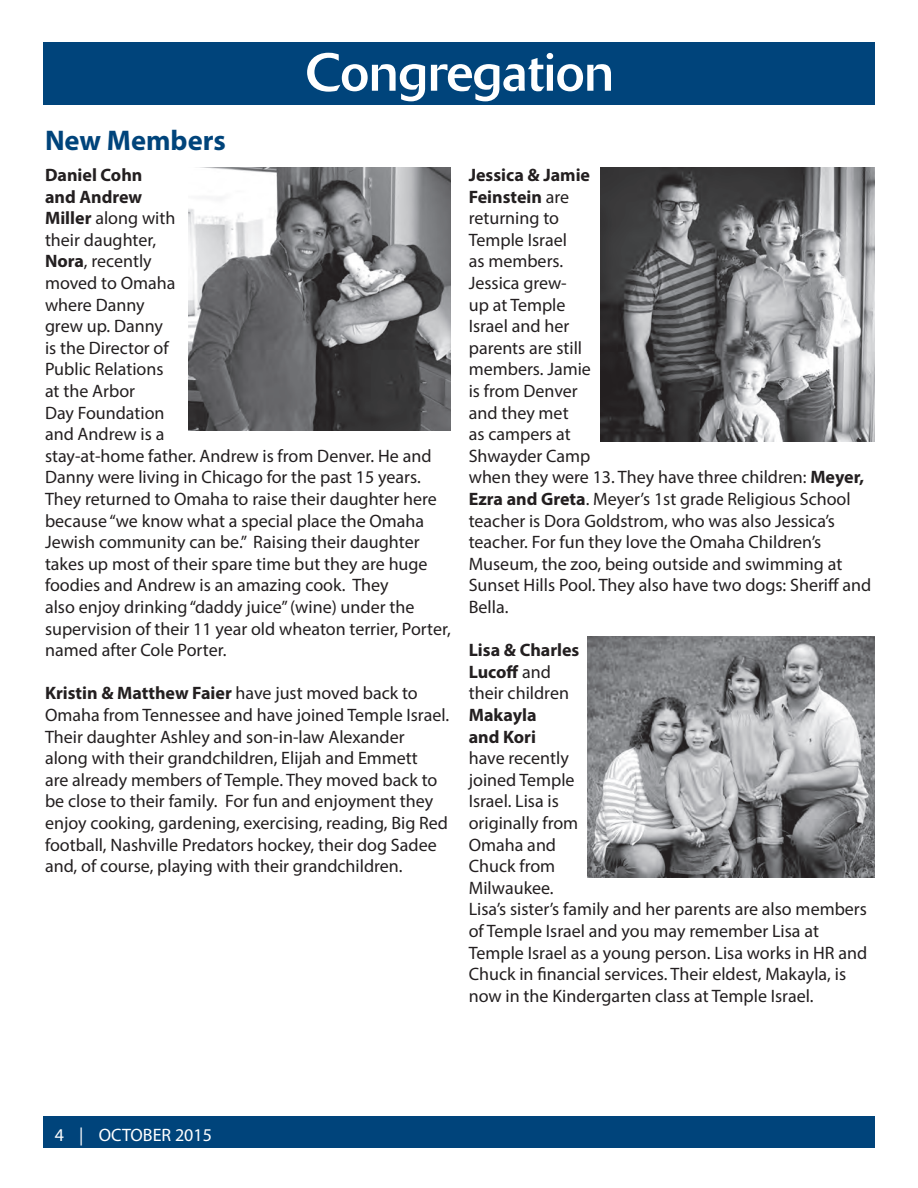
<style>
.page{position:relative;width:918px;height:1188px;background:#fff}
.page>*{position:absolute;margin:0;border:0;box-sizing:border-box;transform-origin:0 0}
.t1{font:52.5px "Delta";color:#fff}
.t2{font:700 28.5px "Myriad Pro";color:#00447b}
.t3{font:18px/21.6px "Myriad Pro";color:#231f20}
.t4{font:700 18px/21.6px "Myriad Pro";color:#231f20}
.t5{font:18px "Myriad Pro";color:#fff}
.s1{font-weight:700}
.s2{font-weight:400}
</style>
<div class="page">
<div style="left:43px;top:42px;width:831px;height:63px;background:#00447b"></div>
<div style="left:43px;top:1117px;width:831px;height:31px;background:#00447b"></div>
<img style="left:587px;top:637px;width:287px;height:240px">
<img style="left:188px;top:168px;width:263px;height:262px">
<img style="left:601px;top:167px;width:273px;height:274px">
<h1 class="t1" style="left:305px;top:42px;width:310px">Congregation</h1>
<h2 class="t2" style="left:45px;top:122px;width:182px">New Members</h2>
<p class="t3" style="left:45px;top:164px;width:407px"><span class="s1">Daniel Cohn<br>and Andrew<br>Miller</span> along with<br>their daughter,<br><span class="s1">Nora</span>, recently<br>moved to Omaha<br>where Danny<br>grew up. Danny<br>is the Director of<br>Public Relations<br>at the Arbor<br>Day Foundation<br>and Andrew is a<br>stay-at-home father. Andrew is from Denver. He and<br>Danny were living in Chicago for the past 15 years.<br>They returned to Omaha to raise their daughter here because “we know what a special place the Omaha<br>Jewish community can be.” Raising their daughter takes up most of their spare time but they are huge foodies and Andrew is an amazing cook. They<br>also enjoy drinking “daddy juice” (wine) under the supervision of their 11 year old wheaton terrier, Porter, named after Cole Porter.</p>
<p class="t3" style="left:45px;top:682px;width:406px"><span class="s1">Kristin &amp; Matthew Faier</span> have just moved back to Omaha from Tennessee and have joined Temple Israel.<br>Their daughter Ashley and son-in-law Alexander along with their grandchildren, Elijah and Emmett<br>are already members of Temple. They moved back to be close to their family. For fun and enjoyment they enjoy cooking, gardening, exercising, reading, Big Red football, Nashville Predators hockey, their dog Sadee and, of course, playing with their grandchildren.</p>
<p class="t3" style="left:469px;top:164px;width:404px"><span class="s1">Jessica &amp; Jamie<br>Feinstein</span> are<br>returning to<br>Temple Israel<br>as members.<br>Jessica grew-<br>up at Temple<br>Israel and her<br>parents are still<br>members. Jamie<br>is from Denver<br>and they met<br>as campers at<br>Shwayder Camp<br>when they were 13. They have three children: <span class="s1">Meyer,<br>Ezra and Greta</span>. Meyer’s 1st grade Religious School teacher is Dora Goldstrom, who was also Jessica’s teacher. For fun they love the Omaha Children’s<br>Museum, the zoo, being outside and swimming at<br>Sunset Hills Pool. They also have two dogs: Sheriff and<br>Bella.</p>
<p class="t4" style="left:469px;top:639px;width:112px">Lisa &amp; Charles<br>Lucoff <span class="s2">and their children</span></p>
<p class="t4" style="left:469px;top:704px;width:69px">Makayla and Kori</p>
<p class="t3" style="left:469px;top:747px;width:400px">have recently<br>joined Temple<br>Israel. Lisa is<br>originally from<br>Omaha and<br>Chuck from<br>Milwaukee.<br>Lisa’s sister’s family and her parents are also members of Temple Israel and you may remember Lisa at<br>Temple Israel as a young person. Lisa works in HR and<br>Chuck in financial services. Their eldest, Makayla, is now in the Kindergarten class at Temple Israel.</p>
<p class="t5" style="left:55px;top:1124px;width:159px">4 | OCTOBER 2015</p>
</div>
